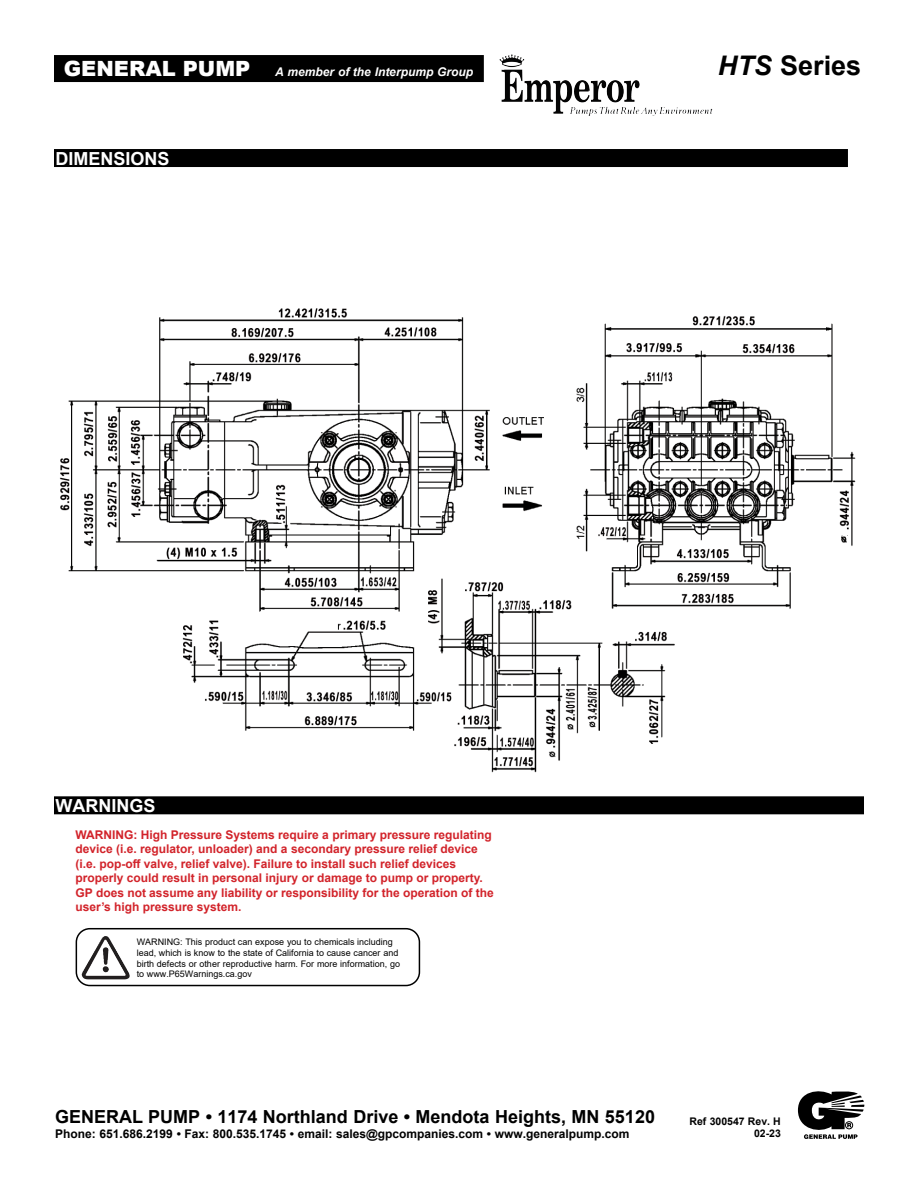
<style>
.page{position:relative;width:918px;height:1188px;background:#fff}
.page>*{position:absolute;margin:0;border:0;box-sizing:border-box;transform-origin:0 0}
.t1{font:700 27px "Arial";color:#000}
.t2{font:700 18px "Arial";color:#000}
.t3{font:700 18px "Arial";color:#fff}
.t4{font:700 12px/14.4px "Arial";color:#d2232a}
.t5{font:700 12px "Arial";color:#000}
.t6{font:italic 700 12px "Arial";color:#fff}
.t7{font:700 10.5px/12.6px "Arial";color:#000;text-align:right}
.t8{font:9px/10.8px "Arial";color:#000}
.s1{font-weight:900;font-style:normal;font-size:21px}
.s2{font-style:italic}
</style>
<div class="page">
<div style="left:54px;top:149px;width:794px;height:18px;background:#000"></div>
<img style="left:60px;top:308px;width:796px;height:465px">
<svg style="left:502px;top:54px;width:10px;height:5px"></svg>
<div style="left:54px;top:55px;width:430px;height:27px;background:#000"></div>
<svg style="left:798px;top:1091px;width:66px;height:48px"></svg>
<div style="left:54px;top:796px;width:810px;height:18px;background:#000"></div>
<div style="left:76px;top:928px;width:344px;height:58px;border:2px solid #000;border-radius:14px"></div>
<img style="left:82px;top:938px;width:45px;height:41px">
<p class="t6" style="left:64px;top:64px;width:411px"><span class="s1">GENERAL PUMP</span> A member of the Interpump Group</p>
<h1 class="t1" style="left:718px;top:47px;width:145px"><span class="s2">HTS</span> Series</h1>
<h2 class="t3" style="left:56px;top:146px;width:116px">DIMENSIONS</h2>
<h2 class="t3" style="left:56px;top:793px;width:101px">WARNINGS</h2>
<p class="t4" style="left:76px;top:828px;width:420px">WARNING: High Pressure Systems require a primary pressure regulating device (i.e. regulator, unloader) and a secondary pressure relief device (i.e. pop-off valve, relief valve). Failure to install such relief devices properly could result in personal injury or damage to pump or property.<br>GP does not assume any liability or responsibility for the operation of the user’s high pressure system.</p>
<p class="t8" style="left:137px;top:936px;width:265px">WARNING: This product can expose you to chemicals including lead, which is know to the state of California to cause cancer and birth defects or other reproductive harm. For more information, go to www.P65Warnings.ca.gov</p>
<h2 class="t2" style="left:55px;top:1104px;width:601px">GENERAL PUMP • 1174 Northland Drive • Mendota Heights, MN 55120</h2>
<p class="t5" style="left:55px;top:1125px;width:576px">Phone: 651.686.2199 • Fax: 800.535.1745 • email: sales@gpcompanies.com • www.generalpump.com</p>
<p class="t7" style="left:690px;top:1115px;width:93px">Ref 300547 Rev. H<br>02-23</p>
</div>
